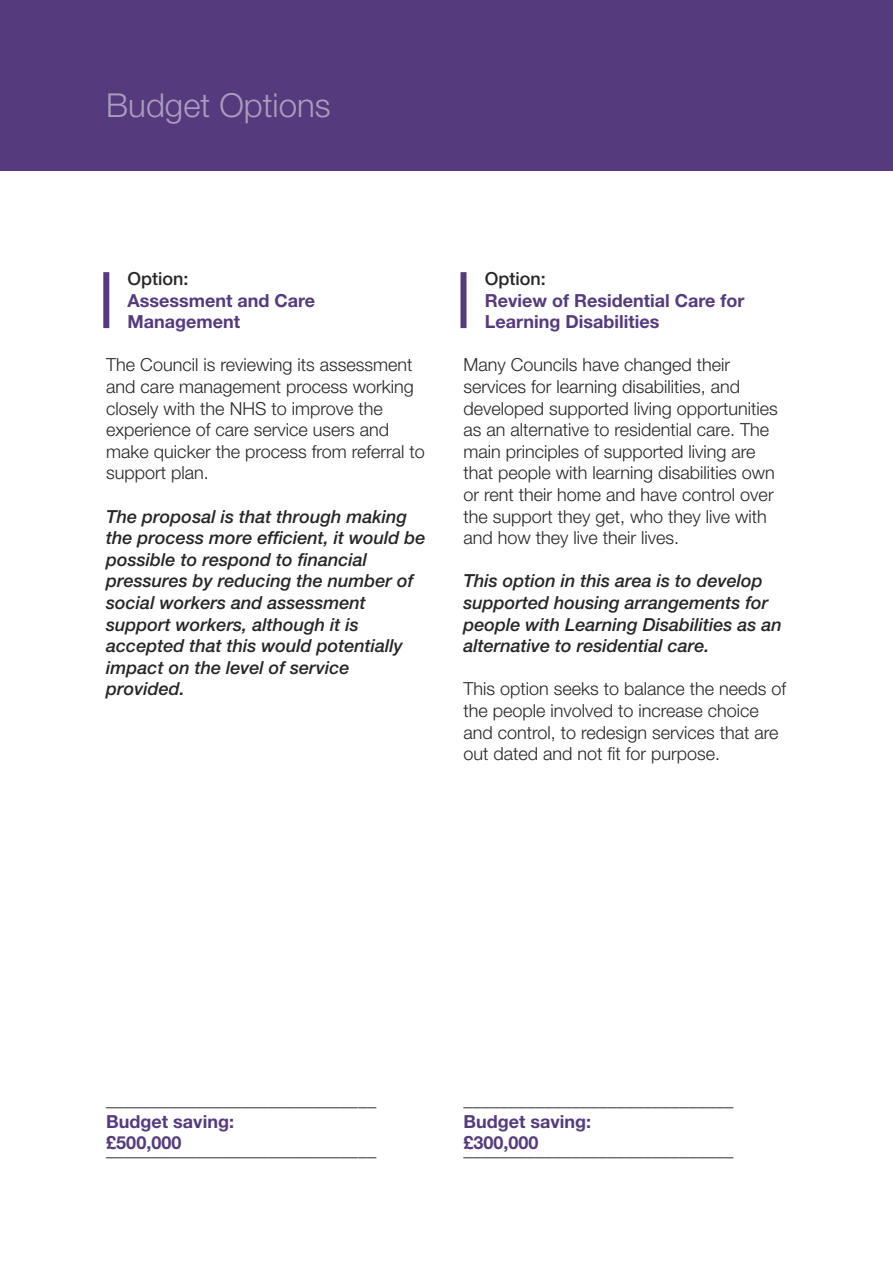
<style>
.page{position:relative;width:893px;height:1263px;background:#fff}
.page>*{position:absolute;margin:0;border:0;box-sizing:border-box;transform-origin:0 0}
.t1{font:300 33px "Helvetica Neue LT Std";color:#aa9dbe}
.t2{font:300 18px/21.6px "Helvetica Neue LT Std";color:#272627}
.t3{font:italic 500 18px/21.6px "Helvetica Neue LT Std";color:#272627}
.t4{font:700 18px/21.6px "Helvetica Neue LT Std";color:#553b7e}
.t5{font:700 18px "Helvetica Neue LT Std";color:#272627}
.t6{font:500 18px "Helvetica Neue LT Std";color:#272627}
</style>
<div class="page">
<div style="left:103px;top:272px;width:6px;height:56px;background:#553b7e"></div>
<div style="left:460px;top:272px;width:6px;height:56px;background:#553b7e"></div>
<div style="left:0;top:0;width:893px;height:170px;background:#553b7e"></div>
<h1 class="t1" style="left:106px;top:93px;width:226px">Budget Options</h1>
<p class="t6" style="left:128px;top:272px;width:63px">Option:</p>
<p class="t4" style="left:128px;top:291px;width:189px">Assessment and Care<br>Management</p>
<p class="t2" style="left:106px;top:356px;width:320px">The Council is reviewing its assessment and care management process working closely with the NHS to improve the experience of care service users and make quicker the process from referral to support plan.</p>
<p class="t3" style="left:106px;top:507px;width:321px">The proposal is that through making the process more efficient, it would be possible to respond to financial pressures by reducing the number of social workers and assessment support workers, although it is accepted that this would potentially impact on the level of service provided.</p>
<p class="t6" style="left:485px;top:272px;width:63px">Option:</p>
<p class="t4" style="left:485px;top:291px;width:261px">Review of Residential Care for<br>Learning Disabilities</p>
<p class="t2" style="left:463px;top:356px;width:316px">Many Councils have changed their services for learning disabilities, and developed supported living opportunities as an alternative to residential care. The main principles of supported living are that people with learning disabilities own or rent their home and have control over the support they get, who they live with and how they live their lives.</p>
<p class="t3" style="left:463px;top:572px;width:320px">This option in this area is to develop supported housing arrangements for people with Learning Disabilities as an alternative to residential care.</p>
<p class="t2" style="left:463px;top:680px;width:324px">This option seeks to balance the needs of the people involved to increase choice and control, to redesign services that are out dated and not fit for purpose.</p>
<p class="t2" style="left:106px;top:1090px;width:271px">______________________________</p>
<p class="t4" style="left:106px;top:1112px;width:129px">Budget saving: £500,000</p>
<p class="t5" style="left:106px;top:1143px;width:271px">______________________________</p>
<p class="t2" style="left:463px;top:1090px;width:271px">______________________________</p>
<p class="t4" style="left:463px;top:1112px;width:129px">Budget saving: £300,000</p>
<p class="t5" style="left:463px;top:1143px;width:271px">______________________________</p>
</div>
